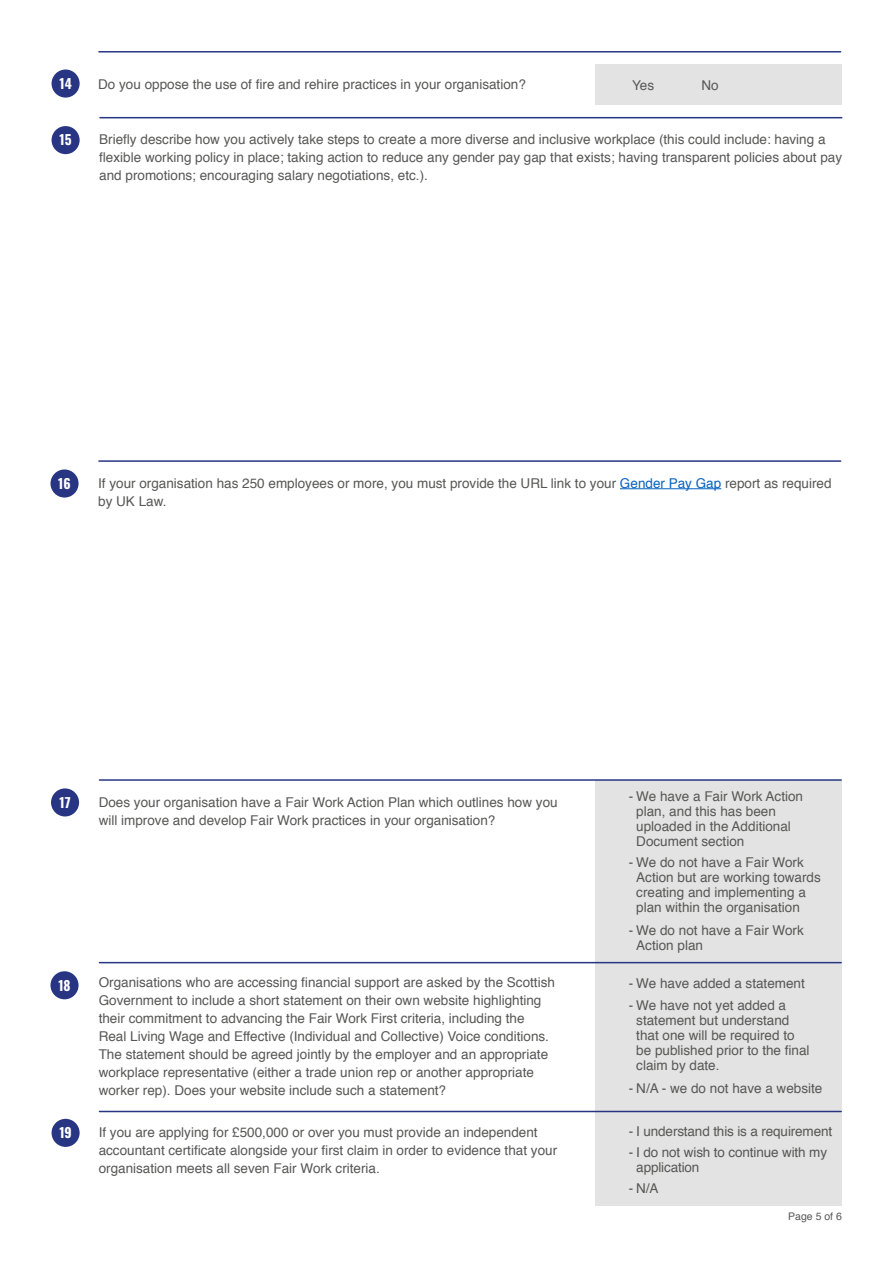
<style>
.page{position:relative;width:893px;height:1263px;background:#fff}
.page>*{position:absolute;margin:0;border:0;box-sizing:border-box;transform-origin:0 0}
.t1{font:13.5px/18px "Helvetica";color:#575756}
.t2{font:700 13.5px "Oswald";color:#fff}
.t3{font:10.5px "Helvetica";color:#575756}
.s1{color:#0563c1}
</style>
<div class="page">
<div style="left:595px;top:64px;width:246px;height:41px;background:#e3e3e3"></div>
<div style="left:52px;top:70px;width:28px;height:28px;background:#283583;border-radius:50%"></div>
<hr style="left:99px;top:51px;width:742px;height:2px;background:#283583">
<hr style="left:100px;top:117px;width:742px;height:1px;background:#283583">
<div style="left:52px;top:126px;width:28px;height:28px;background:#283583;border-radius:50%"></div>
<hr style="left:99px;top:460px;width:742px;height:2px;background:#283583">
<div style="left:595px;top:780px;width:246px;height:426px;background:#e3e3e3"></div>
<hr style="left:620px;top:488px;width:101px;height:1px;background:#0563c1">
<div style="left:50px;top:469px;width:29px;height:28px;background:#283583;border-radius:50%"></div>
<hr style="left:99px;top:779px;width:742px;height:2px;background:#283583">
<div style="left:51px;top:788px;width:28px;height:28px;background:#283583;border-radius:50%"></div>
<hr style="left:99px;top:962px;width:742px;height:1px;background:#283583">
<hr style="left:99px;top:1111px;width:742px;height:1px;background:#283583">
<div style="left:50px;top:971px;width:29px;height:28px;background:#283583;border-radius:50%"></div>
<div style="left:52px;top:1119px;width:28px;height:28px;background:#283583;border-radius:50%"></div>
<p class="t2" style="left:59px;top:76px;width:14px">14</p>
<p class="t1" style="left:98px;top:76px;width:429px">Do you oppose the use of fire and rehire practices in your organisation?</p>
<p class="t1" style="left:632px;top:77px;width:24px">Yes</p>
<p class="t1" style="left:701px;top:77px;width:19px">No</p>
<p class="t2" style="left:60px;top:133px;width:14px">15</p>
<p class="t1" style="left:99px;top:131px;width:744px">Briefly describe how you actively take steps to create a more diverse and inclusive workplace (this could include: having a flexible working policy in place; taking action to reduce any gender pay gap that exists; having transparent policies about pay and promotions; encouraging salary negotiations, etc.).</p>
<p class="t2" style="left:58px;top:476px;width:14px">16</p>
<p class="t1" style="left:98px;top:475px;width:735px">If your organisation has 250 employees or more, you must provide the URL link to your <span class="s1">Gender Pay Gap</span> report as required by UK Law.</p>
<p class="t2" style="left:59px;top:795px;width:13px">17</p>
<p class="t1" style="left:99px;top:794px;width:460px">Does your organisation have a Fair Work Action Plan which outlines how you will improve and develop Fair Work practices in your organisation?</p>
<p class="t2" style="left:58px;top:978px;width:14px">18</p>
<p class="t2" style="left:59px;top:1125px;width:14px">19</p>
<p class="t1" style="left:99px;top:974px;width:458px">Organisations who are accessing financial support are asked by the Scottish Government to include a short statement on their own website highlighting their commitment to advancing the Fair Work First criteria, including the Real Living Wage and Effective (Individual and Collective) Voice conditions.<br>The statement should be agreed jointly by the employer and an appropriate workplace representative (either a trade union rep or another appropriate worker rep). Does your website include such a statement?</p>
<p class="t1" style="left:99px;top:1124px;width:460px">If you are applying for £500,000 or over you must provide an independent accountant certificate alongside your first claim in order to evidence that your organisation meets all seven Fair Work criteria.</p>
<p class="t1" style="left:636px;top:790px;width:168px;line-height:15px;text-indent:-8px">- We have a Fair Work Action plan, and this has been uploaded in the Additional<br>Document section</p>
<p class="t1" style="left:636px;top:856px;width:186px;line-height:15px;text-indent:-8px">- We do not have a Fair Work<br>Action but are working towards creating and implementing a plan within the organisation</p>
<p class="t1" style="left:636px;top:923px;width:169px;line-height:15px;text-indent:-8px">- We do not have a Fair Work<br>Action plan</p>
<p class="t1" style="left:629px;top:975px;width:178px">- We have added a statement</p>
<p class="t1" style="left:636px;top:999px;width:175px;line-height:15px;text-indent:-8px">- We have not yet added a statement but understand that one will be required to be published prior to the final claim by date.</p>
<p class="t1" style="left:629px;top:1080px;width:195px">- N/A - we do not have a website</p>
<p class="t1" style="left:629px;top:1123px;width:205px">- I understand this is a requirement</p>
<p class="t1" style="left:636px;top:1145px;width:192px;line-height:15px;text-indent:-8px">- I do not wish to continue with my application</p>
<p class="t1" style="left:629px;top:1180px;width:31px">- N/A</p>
<p class="t3" style="left:788px;top:1209px;width:55px">Page 5 of 6</p>
</div>
